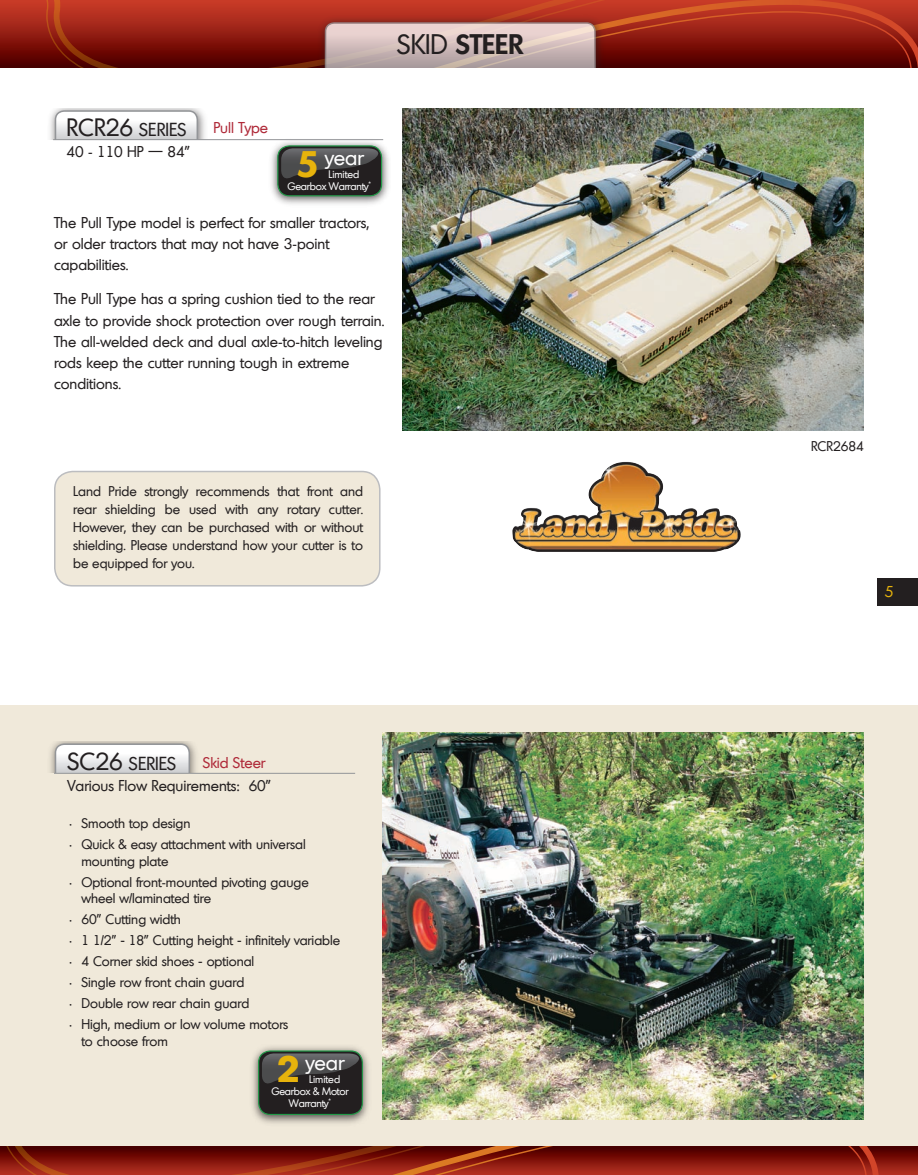
<style>
.page{position:relative;width:918px;height:1175px;background:#fff}
.page>*{position:absolute;margin:0;border:0;box-sizing:border-box;transform-origin:0 0}
.t1{font:600 27px "Montreal";color:#231f20}
.t2{font:20.85px "Montreal";color:#fff}
.t3{font:18px "Montreal";color:#231f20}
.t4{font:15px/21px "Montreal";color:#231f20}
.t5{font:15px "Montreal";color:#af2938}
.t6{font:15px "Montreal";color:#e7b30c}
.t7{font:13.5px/18px "Montreal";color:#231f20}
.t8{font:10.5px/12px "Montreal";letter-spacing:-.02em;color:#fff}
.t9{font:10.5px "Montreal";color:#fff}
.s1{font-weight:400}
.s2{font-size:24px}
.s3{font-weight:700;font-size:36px;color:#e7b30c}
.s4{font-size:15px}
</style>
<div class="page">
<div style="left:0;top:705px;width:918px;height:443px;background:#f0e9da"></div>
<div style="left:47px;top:741px;width:154px;height:31px;background:#231f20;opacity:.6"></div>
<svg style="left:55px;top:743px;width:135px;height:29px;background:#e6e6e7"></svg>
<img style="left:382px;top:732px;width:482px;height:387px">
<hr style="left:54px;top:773px;width:301px;height:1px;background:#939598">
<div style="left:249px;top:1044px;width:123px;height:82px;background:#231f20;opacity:.75"></div>
<div style="left:259px;top:1051px;width:103px;height:63px;background:#231f20;border-radius:12px"></div>
<div style="left:258px;top:1050px;width:105px;height:65px;border:1px solid #229948;border-radius:12px"></div>
<svg style="left:262px;top:1053px;width:97px;height:31px"></svg>
<div style="left:878px;top:578px;width:40px;height:27px;background:#231f20"></div>
<svg style="left:0;top:0;width:918px;height:68px;background:#952113"></svg>
<svg style="left:0;top:1146px;width:918px;height:28px;background:#81180c"></svg>
<img style="left:402px;top:108px;width:462px;height:322px">
<div style="left:47px;top:108px;width:161px;height:32px;background:#231f20;opacity:.6"></div>
<svg style="left:55px;top:110px;width:143px;height:29px"></svg>
<hr style="left:53px;top:139px;width:330px;height:1px;background:#939598">
<div style="left:269px;top:139px;width:122px;height:69px;background:#231f20;opacity:.75"></div>
<div style="left:278px;top:146px;width:104px;height:50px;background:#231f20;border-radius:12px"></div>
<div style="left:277px;top:145px;width:105px;height:51px;border:1px solid #229948;border-radius:12px"></div>
<svg style="left:281px;top:148px;width:97px;height:31px"></svg>
<div style="left:55px;top:471px;width:325px;height:115px;background:#f0e9da;border-radius:18px"></div>
<div style="left:54px;top:471px;width:327px;height:115px;border:2px solid #bcbdc0;border-radius:18px"></div>
<img style="left:512px;top:462px;width:229px;height:90px">
<div style="left:317px;top:14px;width:289px;height:54px;background:#231f20;opacity:.75"></div>
<svg style="left:325px;top:22px;width:271px;height:46px;background:#ceb9b6"></svg>
<h1 class="t1" style="left:397px;top:27px;width:122px"><span class="s1">Skid</span> STEER</h1>
<h3 class="t3" style="left:67px;top:118px;width:121px"><span class="s2">RCR26</span> SERIES</h3>
<p class="t4" style="left:67px;top:141px;width:125px">40 - 110 HP — 84”</p>
<h2 class="t2" style="left:296px;top:144px;width:69px"><span class="s3">5</span> year</h2>
<p class="t5" style="left:213px;top:118px;width:56px">Pull Type</p>
<p class="t8" style="left:287px;top:168px;width:85px;text-indent:41px">Limited<br>Gearbox Warranty<sup>*</sup></p>
<p class="t4" style="left:54px;top:212px;width:317px">The Pull Type model is perfect for smaller tractors, or older tractors that may not have 3-point capabilities.</p>
<p class="t4" style="left:54px;top:288px;width:332px">The Pull Type has a spring cushion tied to the rear axle to provide shock protection over rough terrain.<br>The all-welded deck and dual axle-to-hitch leveling rods keep the cutter running tough in extreme conditions.</p>
<p class="t7" style="left:73px;top:481px;width:292px;text-align:justify">Land Pride strongly recommends that front and rear shielding be used with any rotary cutter.<br>However, they can be purchased with or without shielding. Please understand how your cutter is to be equipped for you.</p>
<h3 class="t3" style="left:68px;top:751px;width:79px"><span class="s2">SC26</span> Series</h3>
<p class="t4" style="left:68px;top:774px;width:205px">Various Flow Requirements: 60”</p>
<p class="t5" style="left:203px;top:753px;width:64px">Skid Steer</p>
<p class="t7" style="left:69px;top:814px;width:123px">• Smooth top design</p>
<p class="t7" style="left:81px;top:836px;width:226px;line-height:16.5px;text-indent:-12px">• Quick &amp; easy attachment with universal mounting plate</p>
<p class="t7" style="left:81px;top:873px;width:229px;line-height:16.5px;text-indent:-12px">• Optional front-mounted pivoting gauge wheel w/laminated tire</p>
<p class="t7" style="left:69px;top:910px;width:113px">• 60” Cutting width</p>
<p class="t7" style="left:69px;top:931px;width:272px">• 1 1/2” <span class="s4">-</span> 18” Cutting height <span class="s4">-</span> infinitely variable</p>
<p class="t7" style="left:69px;top:952px;width:186px">• 4 Corner skid shoes <span class="s4">-</span> optional</p>
<p class="t7" style="left:69px;top:973px;width:176px">• Single row front chain guard</p>
<p class="t7" style="left:69px;top:994px;width:181px">• Double row rear chain guard</p>
<p class="t7" style="left:81px;top:1016px;width:209px;line-height:16.5px;text-indent:-12px">• High, medium or low volume motors to choose from</p>
<h2 class="t2" style="left:277px;top:1048px;width:69px"><span class="s3">2</span> year</h2>
<p class="t9" style="left:309px;top:1072px;width:32px">Limited</p>
<p class="t8" style="left:271px;top:1084px;width:79px">Gearbox &amp; Motor</p>
<p class="t8" style="left:289px;top:1096px;width:44px">Warranty<sup>*</sup></p>
<p class="t7" style="left:811px;top:437px;width:54px">RCR2684</p>
<p class="t6" style="left:885px;top:582px;width:10px">5</p>
</div>
